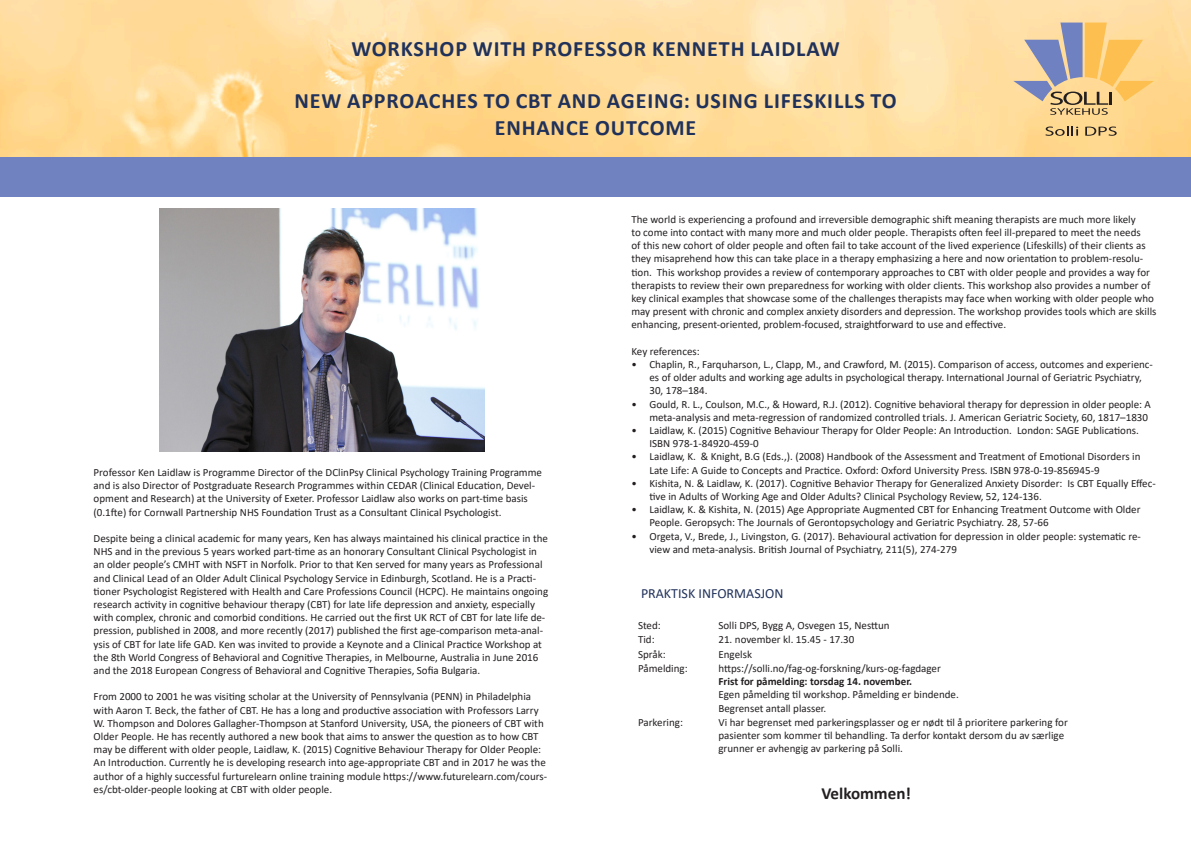
<style>
.page{position:relative;width:1191px;height:842px;background:#fff}
.page>*{position:absolute;margin:0;border:0;box-sizing:border-box;transform-origin:0 0}
.t1{font:700 22px "Calibri";letter-spacing:.04em;color:#20315a}
.t2{font:700 17px "Calibri";color:#231f20}
.t3{font:14px "Calibri";color:#20315a}
.t4{font:11px/13.2px "Calibri";color:#231f20}
.t5{font:700 11px "Calibri";color:#231f20}
</style>
<div class="page">
<img style="left:0;top:0;width:1191px;height:158px">
<div style="left:0;top:158px;width:1191px;height:39px;background:#7082c0"></div>
<svg style="left:1013px;top:23px;width:141px;height:92px;background:#dcbe8e"></svg>
<svg style="left:1045px;top:126px;width:33px;height:10px"></svg>
<svg style="left:1085px;top:127px;width:31px;height:9px"></svg>
<img style="left:160px;top:209px;width:325px;height:242px">
<p class="t1" style="left:351px;top:33px;width:490px">WORKSHOP WITH PROFESSOR KENNETH LAIDLAW</p>
<p class="t1" style="left:294px;top:85px;width:603px">NEW APPROACHES TO CBT AND AGEING: USING LIFESKILLS TO</p>
<p class="t1" style="left:495px;top:112px;width:203px">ENHANCE OUTCOME</p>
<p class="t4" style="left:94px;top:465px;width:450px">Professor Ken Laidlaw is Programme Director of the DClinPsy Clinical Psychology Training Programme and is also Director of Postgraduate Research Programmes within CEDAR (Clinical Education, Devel&shy;opment and Research) at the University of Exeter. Professor Laidlaw also works on part-time basis (0.1fte) for Cornwall Partnership NHS Foundation Trust as a Consultant Clinical Psychologist.</p>
<p class="t4" style="left:94px;top:531px;width:456px">Despite being a clinical academic for many years, Ken has always maintained his clinical practice in the NHS and in the previous 5 years worked part-time as an honorary Consultant Clinical Psychologist in an older people’s CMHT with NSFT in Norfolk. Prior to that Ken served for many years as Professional and Clinical Lead of an Older Adult Clinical Psychology Service in Edinburgh, Scotland. He is a Practi&shy;tioner Psychologist Registered with Health and Care Professions Council (HCPC). He maintains ongoing research activity in cognitive behaviour therapy (CBT) for late life depression and anxiety, especially with complex, chronic and comorbid conditions. He carried out the first UK RCT of CBT for late life de&shy;pression, published in 2008, and more recently (2017) published the first age-comparison meta-anal&shy;ysis of CBT for late life GAD. Ken was invited to provide a Keynote and a Clinical Practice Workshop at the 8th World Congress of Behavioral and Cognitive Therapies, in Melbourne, Australia in June 2016 and the 2018 European Congress of Behavioral and Cognitive Therapies, Sofia Bulgaria.</p>
<p class="t4" style="left:94px;top:690px;width:455px">From 2000 to 2001 he was visiting scholar at the University of Pennsylvania (PENN) in Philadelphia with Aaron T. Beck, the father of CBT. He has a long and productive association with Professors Larry W. Thompson and Dolores Gallagher-Thompson at Stanford University, USA, the pioneers of CBT with Older People. He has recently authored a new book that aims to answer the question as to how CBT may be different with older people, Laidlaw, K. (2015) Cognitive Behaviour Therapy for Older People:<br>An Introduction. Currently he is developing research into age-appropriate CBT and in 2017 he was the author of a highly successful furturelearn online training module https://www.futurelearn.com/cours&shy;es/cbt-older-people looking at CBT with older people.</p>
<p class="t4" style="left:631px;top:212px;width:526px">The world is experiencing a profound and irreversible demographic shift meaning therapists are much more likely<br>to come into contact with many more and much older people. Therapists often feel ill-prepared to meet the needs<br>of this new cohort of older people and often fail to take account of the lived experience (Lifeskills) of their clients as they misaprehend how this can take place in a therapy emphasizing a here and now orientation to problem-resolu&shy;tion. This workshop provides a review of contemporary approaches to CBT with older people and provides a way for therapists to review their own preparedness for working with older clients. This workshop also provides a number of key clinical examples that showcase some of the challenges therapists may face when working with older people who may present with chronic and complex anxiety disorders and depression. The workshop provides tools which are skills enhancing, present-oriented, problem-focused, straightforward to use and effective.</p>
<p class="t4" style="left:631px;top:344px;width:70px">Key references:</p>
<p class="t4" style="left:649px;top:357px;width:505px;text-indent:-18px">• Chaplin, R., Farquharson, L., Clapp, M., and Crawford, M. (2015). Comparison of access, outcomes and experienc&shy;es of older adults and working age adults in psychological therapy. International Journal of Geriatric Psychiatry,<br>30, 178–184.</p>
<p class="t4" style="left:631px;top:397px;width:521px;text-align:right">• Gould, R. L., Coulson, M.C., &amp; Howard, R.J. (2012). Cognitive behavioral therapy for depression in older people: A meta-analysis and meta-regression of randomized controlled trials. J. American Geriatric Society, 60, 1817–1830</p>
<p class="t4" style="left:649px;top:423px;width:491px;text-indent:-18px">• Laidlaw, K. (2015) Cognitive Behaviour Therapy for Older People: An Introduction. London: SAGE Publications.<br>ISBN 978-1-84920-459-0</p>
<p class="t4" style="left:649px;top:450px;width:492px;text-indent:-18px">• Laidlaw, K. &amp; Knight, B.G (Eds.,). (2008) Handbook of the Assessment and Treatment of Emotional Disorders in<br>Late Life: A Guide to Concepts and Practice. Oxford: Oxford University Press. ISBN 978-0-19-856945-9</p>
<p class="t4" style="left:649px;top:476px;width:508px;text-indent:-18px">• Kishita, N. &amp; Laidlaw, K. (2017). Cognitive Behavior Therapy for Generalized Anxiety Disorder: Is CBT Equally Effec&shy;tive in Adults of Working Age and Older Adults? Clinical Psychology Review, 52, 124-136.</p>
<p class="t4" style="left:649px;top:503px;width:492px;text-indent:-18px">• Laidlaw, K. &amp; Kishita, N. (2015) Age Appropriate Augmented CBT for Enhancing Treatment Outcome with Older<br>People. Geropsych: The Journals of Gerontopsychology and Geriatric Psychiatry. 28, 57-66</p>
<p class="t4" style="left:649px;top:529px;width:493px;text-indent:-18px">• Orgeta, V., Brede, J., Livingston, G. (2017). Behavioural activation for depression in older people: systematic re&shy;view and meta-analysis. British Journal of Psychiatry, 211(5), 274-279</p>
<p class="t3" style="left:641px;top:584px;width:144px">PRAKTISK INFORMASJON</p>
<p class="t4" style="left:638px;top:618px;width:24px">Sted:</p>
<p class="t4" style="left:718px;top:618px;width:173px">Solli DPS, Bygg A, Osvegen 15, Nesttun</p>
<p class="t4" style="left:638px;top:633px;width:18px">Tid:</p>
<p class="t4" style="left:718px;top:633px;width:137px">21. november kl. 15.45 - 17.30</p>
<p class="t4" style="left:638px;top:647px;width:29px">Språk:</p>
<p class="t4" style="left:718px;top:647px;width:35px">Engelsk</p>
<p class="t4" style="left:638px;top:661px;width:51px">Påmelding:</p>
<p class="t4" style="left:718px;top:661px;width:224px">https://solli.no/fag-og-forskning/kurs-og-fagdager</p>
<p class="t5" style="left:718px;top:674px;width:195px">Frist for påmelding: torsdag 14. november.</p>
<p class="t4" style="left:718px;top:688px;width:242px">Egen påmelding til workshop. Påmelding er bindende.</p>
<p class="t4" style="left:718px;top:701px;width:109px">Begrenset antall plasser.</p>
<p class="t4" style="left:638px;top:715px;width:46px">Parkering:</p>
<p class="t4" style="left:718px;top:715px;width:351px">Vi har begrenset med parkeringsplasser og er nødt til å prioritere parkering for pasienter som kommer til behandling. Ta derfor kontakt dersom du av særlige grunner er avhengig av parkering på Solli.</p>
<p class="t2" style="left:821px;top:781px;width:91px">Velkommen!</p>
</div>
